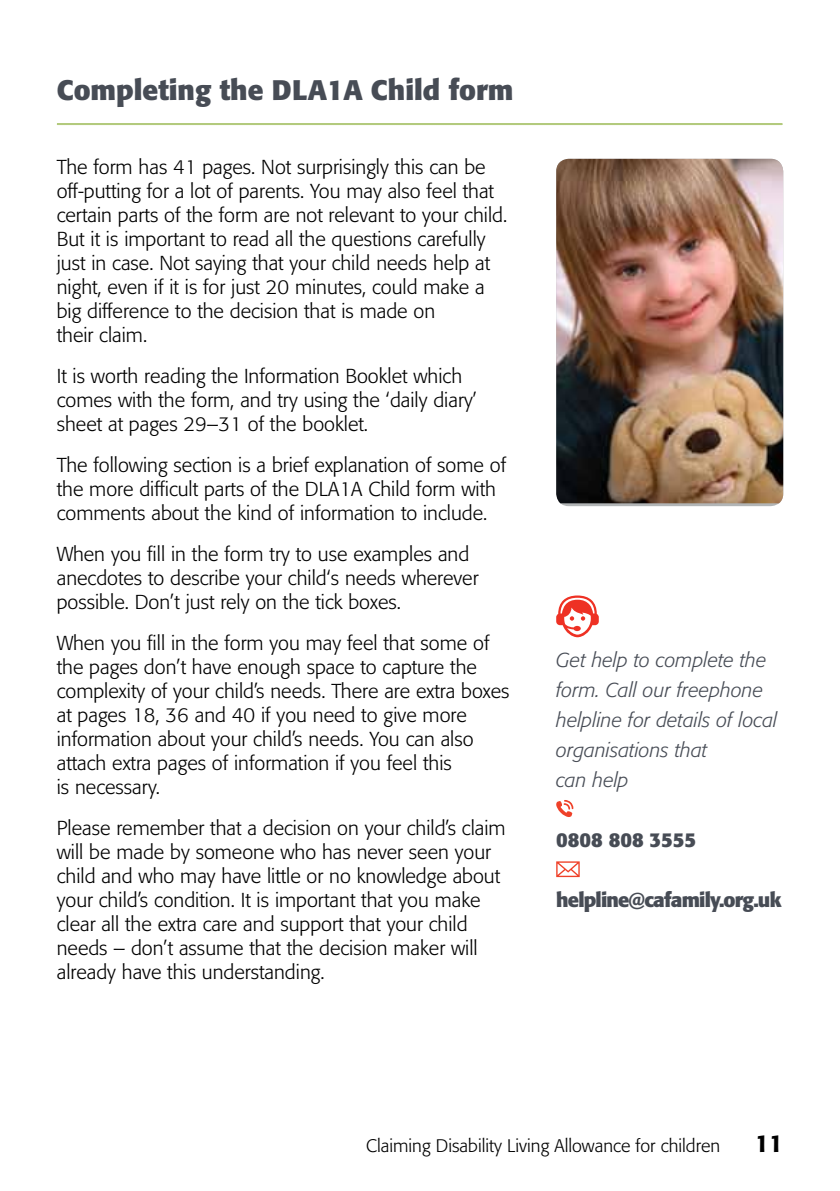
<style>
.page{position:relative;width:840px;height:1191px;background:#fff}
.page>*{position:absolute;margin:0;border:0;box-sizing:border-box;transform-origin:0 0}
.t1{font:700 28px "Formata BQ";color:#474c55}
.t2{font:500 24px "Formata BQ";color:#000}
.t3{font:300 20px/24px "Formata BQ";color:#000}
.t4{font:italic 300 20px/30px "Formata BQ";color:#474c55}
.t5{font:700 20px "Formata BQ";letter-spacing:-.04em;color:#474c55}
.t6{font:700 20px "Formata BQ";color:#474c55}
.t7{font:300 18px "Formata BQ";color:#000}
</style>
<div class="page">
<svg style="left:58px;top:123px;width:723px;height:2px"></svg>
<img style="left:556px;top:159px;width:226px;height:344px">
<svg style="left:556px;top:595px;width:42px;height:42px"></svg>
<svg style="left:556px;top:800px;width:17px;height:17px"></svg>
<svg style="left:556px;top:861px;width:23px;height:16px"></svg>
<h1 class="t1" style="left:57px;top:73px;width:458px">Completing the DLA1A Child form</h1>
<p class="t3" style="left:57px;top:155px;width:451px">The form has 41 pages. Not surprisingly this can be off-putting for a lot of parents. You may also feel that certain parts of the form are not relevant to your child.<br>But it is important to read all the questions carefully just in case. Not saying that your child needs help at night, even if it is for just 20 minutes, could make a big difference to the decision that is made on<br>their claim.</p>
<p class="t3" style="left:57px;top:364px;width:421px">It is worth reading the Information Booklet which comes with the form, and try using the ‘daily diary’ sheet at pages 29–31 of the booklet.</p>
<p class="t3" style="left:57px;top:453px;width:450px">The following section is a brief explanation of some of the more difficult parts of the DLA1A Child form with comments about the kind of information to include.</p>
<p class="t3" style="left:57px;top:542px;width:423px">When you fill in the form try to use examples and anecdotes to describe your child‘s needs wherever possible. Don’t just rely on the tick boxes.</p>
<p class="t3" style="left:57px;top:631px;width:454px">When you fill in the form you may feel that some of the pages don’t have enough space to capture the complexity of your child’s needs. There are extra boxes at pages 18, 36 and 40 if you need to give more information about your child’s needs. You can also attach extra pages of information if you feel this<br>is necessary.</p>
<p class="t3" style="left:57px;top:816px;width:450px">Please remember that a decision on your child’s claim will be made by someone who has never seen your child and who may have little or no knowledge about your child’s condition. It is important that you make clear all the extra care and support that your child needs – don’t assume that the decision maker will already have this understanding.</p>
<p class="t4" style="left:556px;top:645px;width:222px">Get help to complete the form. Call our freephone helpline for details of local organisations that<br>can help</p>
<p class="t6" style="left:556px;top:827px;width:141px">0808 808 3555</p>
<p class="t5" style="left:556px;top:887px;width:227px">helpline@cafamily.org.uk</p>
<p class="t7" style="left:366px;top:1135px;width:355px">Claiming Disability Living Allowance for children</p>
<p class="t2" style="left:754px;top:1129px;width:29px">11</p>
</div>
